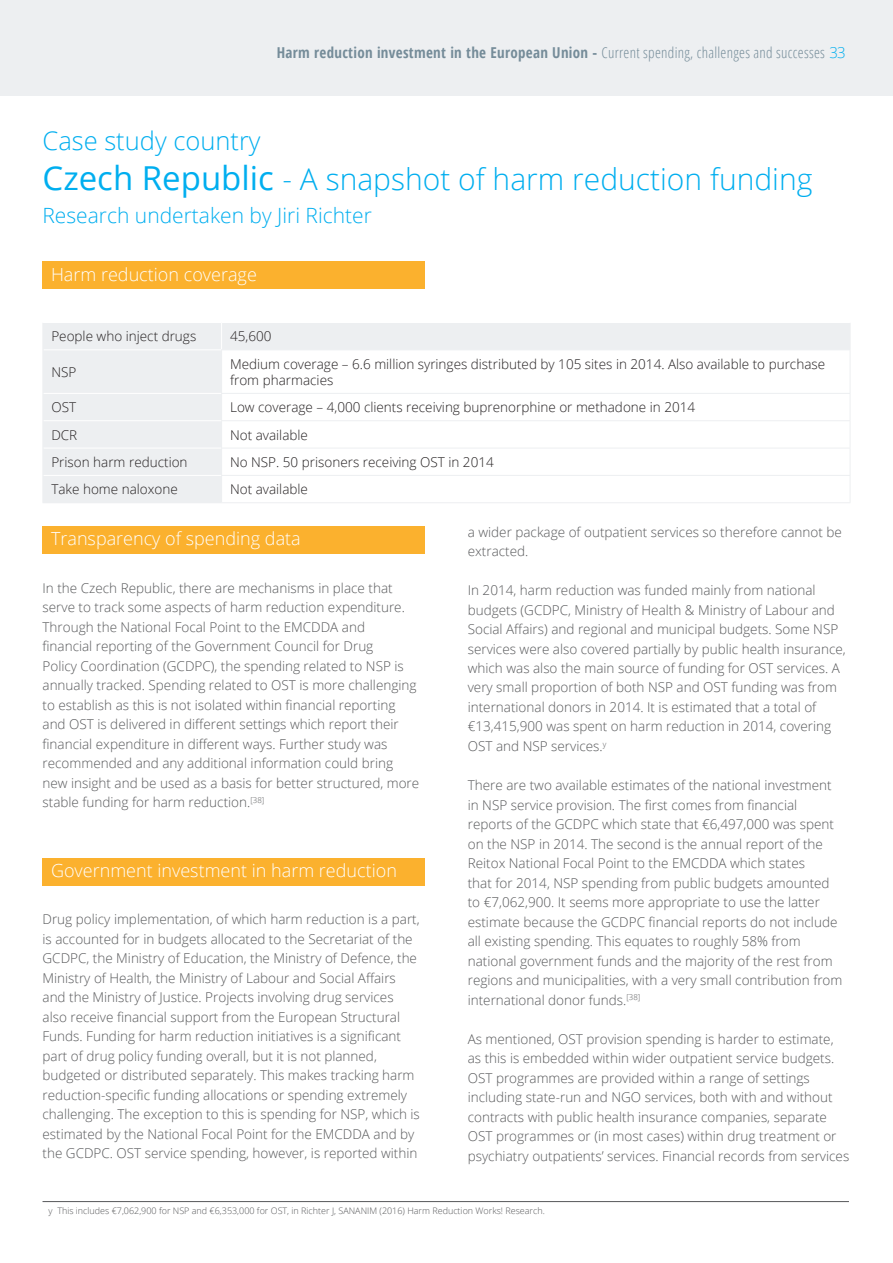
<style>
.page{position:relative;width:893px;height:1263px;background:#fff}
.page>*{position:absolute;margin:0;border:0;box-sizing:border-box;transform-origin:0 0}
.t1{font:300 30px "Open Sans";color:#00aeef}
.t2{font:300 25.5px "Open Sans";color:#00aeef}
.t3{font:300 21px "Open Sans";color:#00aeef}
.t4{font:300 18px "Open Sans";color:#fff}
.t5{font:700 condensed 15px "Open Sans";letter-spacing:.02em;color:#758c99}
.t6{font:300 13.5px/19.5px "Open Sans";color:#57585a}
.t7{font:300 13.5px/16.2px "Open Sans";color:#231f20}
.t8{font:300 9px "Open Sans";color:#57585a}
.s1{font-weight:300}
.s2{font-weight:300;font-stretch:normal;color:#00aeef}
.s3{font-weight:400;font-size:33px}
</style>
<div class="page">
<div style="left:0;top:0;width:893px;height:95px;background:#edeff1"></div>
<div style="left:43px;top:526px;width:382px;height:28px;background:#fbb12e"></div>
<div style="left:43px;top:858px;width:382px;height:27px;background:#fbb12e"></div>
<div style="left:43px;top:261px;width:382px;height:28px;background:#fbb12e"></div>
<div style="left:44px;top:323px;width:806px;height:179px;background:#edeff1"></div>
<svg style="left:222px;top:350px;width:628px;height:152px"></svg>
<svg style="left:221px;top:323px;width:1px;height:26px"></svg>
<hr style="left:43px;top:349px;width:178px;height:1px;background:#fff">
<hr style="left:43px;top:393px;width:178px;height:1px;background:#fff">
<hr style="left:43px;top:420px;width:178px;height:1px;background:#fff">
<hr style="left:43px;top:448px;width:178px;height:1px;background:#fff">
<hr style="left:43px;top:475px;width:178px;height:1px;background:#fff">
<hr style="left:221px;top:349px;width:629px;height:1px;background:#edeff1">
<hr style="left:221px;top:350px;width:1px;height:43px;background:#edeff1">
<hr style="left:221px;top:393px;width:629px;height:1px;background:#edeff1">
<hr style="left:221px;top:420px;width:629px;height:1px;background:#edeff1">
<hr style="left:221px;top:448px;width:629px;height:1px;background:#edeff1">
<hr style="left:221px;top:475px;width:629px;height:1px;background:#edeff1">
<svg style="left:221px;top:394px;width:1px;height:108px"></svg>
<svg style="left:43px;top:323px;width:1px;height:27px"></svg>
<svg style="left:850px;top:323px;width:1px;height:26px"></svg>
<hr style="left:43px;top:350px;width:1px;height:43px;background:#edeff1">
<hr style="left:850px;top:350px;width:1px;height:43px;background:#edeff1">
<svg style="left:43px;top:393px;width:1px;height:109px"></svg>
<svg style="left:850px;top:394px;width:1px;height:108px"></svg>
<hr style="left:43px;top:502px;width:179px;height:1px;background:#edeff1">
<hr style="left:222px;top:502px;width:628px;height:1px;background:#edeff1">
<hr style="left:43px;top:1201px;width:806px;height:1px;background:#57585a">
<p class="t5" style="left:277px;top:42px;width:570px">Harm reduction investment in the European Union - <span class="s1">Current spending, challenges and successes</span> <span class="s2">33</span></p>
<h2 class="t2" style="left:43px;top:123px;width:220px">Case study country</h2>
<h1 class="t1" style="left:43px;top:158px;width:771px"><span class="s3">Czech Republic</span> - A snapshot of harm reduction funding</h1>
<h3 class="t3" style="left:43px;top:201px;width:331px">Research undertaken by Jiri Richter</h3>
<h3 class="t4" style="left:51px;top:262px;width:207px">Harm reduction coverage</h3>
<p class="t7" style="left:51px;top:328px;width:146px">People who inject drugs</p>
<p class="t7" style="left:230px;top:328px;width:43px">45,600</p>
<p class="t7" style="left:51px;top:363px;width:26px">NSP</p>
<p class="t7" style="left:230px;top:355px;width:597px">Medium coverage – 6.6 million syringes distributed by 105 sites in 2014. Also available to purchase from pharmacies</p>
<p class="t7" style="left:51px;top:399px;width:26px">OST</p>
<p class="t7" style="left:230px;top:399px;width:467px">Low coverage – 4,000 clients receiving buprenorphine or methadone in 2014</p>
<p class="t7" style="left:51px;top:426px;width:27px">DCR</p>
<p class="t7" style="left:230px;top:426px;width:79px">Not available</p>
<p class="t7" style="left:51px;top:453px;width:138px">Prison harm reduction</p>
<p class="t7" style="left:230px;top:453px;width:265px">No NSP. 50 prisoners receiving OST in 2014</p>
<p class="t7" style="left:51px;top:481px;width:128px">Take home naloxone</p>
<p class="t7" style="left:230px;top:481px;width:79px">Not available</p>
<h3 class="t4" style="left:51px;top:527px;width:251px">Transparency of spending data</h3>
<p class="t6" style="left:43px;top:578px;width:378px">In the Czech Republic, there are mechanisms in place that serve to track some aspects of harm reduction expenditure.<br>Through the National Focal Point to the EMCDDA and<br>financial reporting of the Government Council for Drug<br>Policy Coordination (GCDPC), the spending related to NSP is annually tracked. Spending related to OST is more challenging to establish as this is not isolated within financial reporting and OST is delivered in different settings which report their financial expenditure in different ways. Further study was recommended and any additional information could bring new insight and be used as a basis for better structured, more stable funding for harm reduction.<sup>[38]</sup></p>
<h3 class="t4" style="left:51px;top:858px;width:347px">Government investment in harm reduction</h3>
<p class="t6" style="left:43px;top:909px;width:379px">Drug policy implementation, of which harm reduction is a part, is accounted for in budgets allocated to the Secretariat of the GCDPC, the Ministry of Education, the Ministry of Defence, the Ministry of Health, the Ministry of Labour and Social Affairs and the Ministry of Justice. Projects involving drug services also receive financial support from the European Structural Funds. Funding for harm reduction initiatives is a significant part of drug policy funding overall, but it is not planned, budgeted or distributed separately. This makes tracking harm reduction-specific funding allocations or spending extremely challenging. The exception to this is spending for NSP, which is estimated by the National Focal Point for the EMCDDA and by the GCDPC. OST service spending, however, is reported within</p>
<p class="t6" style="left:468px;top:521px;width:376px">a wider package of outpatient services so therefore cannot be extracted.</p>
<p class="t6" style="left:468px;top:580px;width:379px">In 2014, harm reduction was funded mainly from national budgets (GCDPC, Ministry of Health &amp; Ministry of Labour and Social Affairs) and regional and municipal budgets. Some NSP services were also covered partially by public health insurance, which was also the main source of funding for OST services. A very small proportion of both NSP and OST funding was from international donors in 2014. It is estimated that a total of €13,415,900 was spent on harm reduction in 2014, covering OST and NSP services.<sup>y</sup></p>
<p class="t6" style="left:468px;top:775px;width:376px">There are two available estimates of the national investment in NSP service provision. The first comes from financial reports of the GCDPC which state that €6,497,000 was spent on the NSP in 2014. The second is the annual report of the Reitox National Focal Point to the EMCDDA which states<br>that for 2014, NSP spending from public budgets amounted to €7,062,900. It seems more appropriate to use the latter estimate because the GCDPC financial reports do not include all existing spending. This equates to roughly 58% from national government funds and the majority of the rest from regions and municipalities, with a very small contribution from international donor funds.<sup>[38]</sup></p>
<p class="t6" style="left:468px;top:1029px;width:383px">As mentioned, OST provision spending is harder to estimate, as this is embedded within wider outpatient service budgets.<br>OST programmes are provided within a range of settings including state-run and NGO services, both with and without contracts with public health insurance companies, separate OST programmes or (in most cases) within drug treatment or psychiatry outpatients’ services. Financial records from services</p>
<p class="t8" style="left:49px;top:1205px;width:498px">y This includes €7,062,900 for NSP and €6,353,000 for OST, in Richter J, SANANIM (2016) Harm Reduction Works! Research.</p>
</div>
